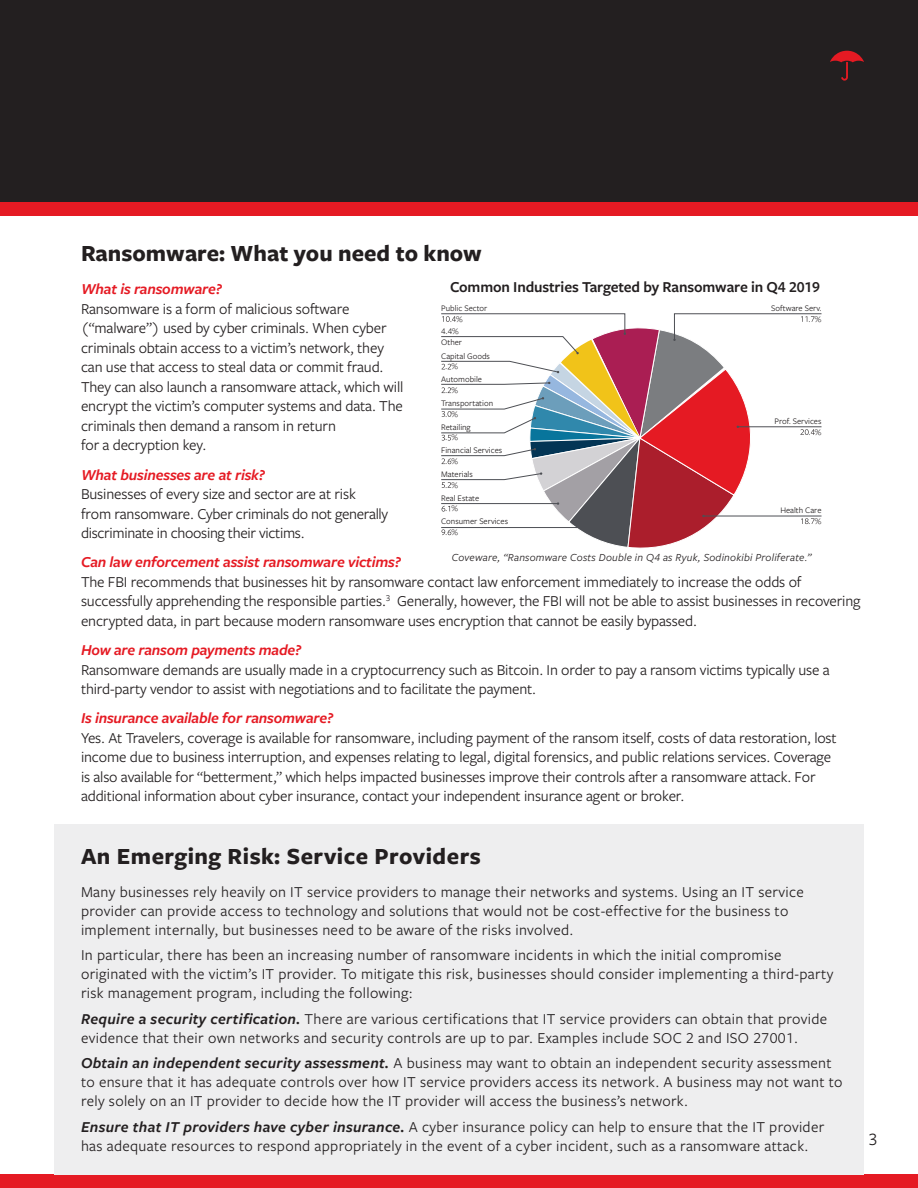
<style>
.page{position:relative;width:918px;height:1188px;background:#fff}
.page>*{position:absolute;margin:0;border:0;box-sizing:border-box;transform-origin:0 0}
.Body_copy{font:700 24px "Freight Sans Pro";letter-spacing:.015em;color:#231f20}
.t1{font:18px "Freight Sans Pro";color:#231f20}
.Body_copy-2{font:15.75px/19.5px "Freight Sans Pro";letter-spacing:-.01em;color:#231f20}
.Body_copy-3{font:15.75px/18.9px "Freight Sans Pro";letter-spacing:.02em;color:#231f20}
.Body_copy-4{font:600 15.75px "Freight Sans Pro";letter-spacing:-.01em;color:#231f20}
.Body_copy-5{font:italic 600 15.75px "Freight Sans Pro";letter-spacing:-.01em;color:#e51a23}
.Body_copy-6{font:italic 11.25px "Freight Sans Pro";letter-spacing:.02em;color:#231f20}
.t2{font:8.85px/10.5px "Freight Sans Pro";color:#231f20}
.s1{font-weight:600;font-style:italic;color:#e51a23}
.s2{font-weight:600;font-style:italic}
</style>
<div class="page">
<div style="left:0;top:1174px;width:918px;height:14px;background:#e51a23"></div>
<svg style="left:441px;top:313px;width:381px;height:235px"></svg>
<div style="left:54px;top:824px;width:810px;height:350px;background:#eeeeef"></div>
<div style="left:0;top:0;width:918px;height:202px;background:#231f20"></div>
<div style="left:0;top:202px;width:918px;height:13px;background:#e51a23"></div>
<svg style="left:830px;top:51px;width:34px;height:30px"></svg>
<p class="Body_copy" style="left:81px;top:237px;width:402px">Ransomware: What you need to know</p>
<p class="Body_copy-5" style="left:81px;top:279px;width:142px">What is ransomware?</p>
<p class="Body_copy-2" style="left:81px;top:298px;width:324px">Ransomware is a form of malicious software (“malware”) used by cyber criminals. When cyber criminals obtain access to a victim’s network, they can use that access to steal data or commit fraud.<br>They can also launch a ransomware attack, which will encrypt the victim’s computer systems and data. The criminals then demand a ransom in return<br>for a decryption key.</p>
<p class="Body_copy-2" style="left:81px;top:464px;width:309px"><span class="s1">What businesses are at risk?<br></span>Businesses of every size and sector are at risk from ransomware. Cyber criminals do not generally discriminate in choosing their victims.</p>
<p class="Body_copy-2" style="left:81px;top:552px;width:781px"><span class="s1">Can law enforcement assist ransomware victims?<br></span>The FBI recommends that businesses hit by ransomware contact law enforcement immediately to increase the odds of successfully apprehending the responsible parties.<sup>3</sup> Generally, however, the FBI will not be able to assist businesses in recovering encrypted data, in part because modern ransomware uses encryption that cannot be easily bypassed.</p>
<p class="Body_copy-2" style="left:81px;top:640px;width:750px"><span class="s1">How are ransom payments made?<br></span>Ransomware demands are usually made in a cryptocurrency such as Bitcoin. In order to pay a ransom victims typically use a third-party vendor to assist with negotiations and to facilitate the payment.</p>
<p class="Body_copy-2" style="left:81px;top:708px;width:757px"><span class="s1">Is insurance available for ransomware?<br></span>Yes. At Travelers, coverage is available for ransomware, including payment of the ransom itself, costs of data restoration, lost income due to business interruption, and expenses relating to legal, digital forensics, and public relations services. Coverage is also available for “betterment,” which helps impacted businesses improve their controls after a ransomware attack. For additional information about cyber insurance, contact your independent insurance agent or broker.</p>
<p class="Body_copy-4" style="left:450px;top:276px;width:372px">Common Industries Targeted by Ransomware in Q4 2019</p>
<p class="t2" style="left:771px;top:303px;width:52px;text-align:right">Software Serv. . %</p>
<p class="t2" style="left:450px;top:303px;width:39px;text-indent:-9px">Public Sector . %</p>
<p class="t2" style="left:446px;top:350px;width:46px;text-indent:-4px">Capital Goods . %</p>
<p class="t2" style="left:446px;top:374px;width:38px;text-indent:-4px">Automobile . %</p>
<p class="t2" style="left:446px;top:398px;width:49px;text-indent:-4px">Transportation . %</p>
<p class="t2" style="left:446px;top:421px;width:27px;text-indent:-4px">Retailing . %</p>
<p class="t2" style="left:446px;top:445px;width:58px;text-indent:-4px">Financial Services . %</p>
<p class="t2" style="left:446px;top:469px;width:29px;text-indent:-4px">Materials . %</p>
<p class="t2" style="left:446px;top:492px;width:35px;text-indent:-4px">Real Estate . %</p>
<p class="t2" style="left:446px;top:516px;width:64px;text-indent:-4px">Consumer Services . %</p>
<p class="t2" style="left:441px;top:325px;width:22px">4.4%<br>Other</p>
<p class="t2" style="left:775px;top:416px;width:49px;text-align:right">Prof. Services . %</p>
<p class="t2" style="left:780px;top:505px;width:43px;text-align:right">Health Care . %</p>
<p class="Body_copy-6" style="left:452px;top:550px;width:361px">Coveware, “Ransomware Costs Double in Q4 as Ryuk, Sodinokibi Proliferate.”</p>
<p class="Body_copy" style="left:81px;top:840px;width:401px">An Emerging Risk: Service Providers</p>
<p class="Body_copy-3" style="left:81px;top:882px;width:724px">Many businesses rely heavily on IT service providers to manage their networks and systems. Using an IT service provider can provide access to technology and solutions that would not be cost-effective for the business to implement internally, but businesses need to be aware of the risks involved.</p>
<p class="Body_copy-3" style="left:81px;top:945px;width:754px">In particular, there has been an increasing number of ransomware incidents in which the initial compromise originated with the victim’s IT provider. To mitigate this risk, businesses should consider implementing a third-party risk management program, including the following:</p>
<p class="Body_copy-3" style="left:81px;top:1008px;width:748px"><span class="s2">Require a security certification.</span> There are various certifications that IT service providers can obtain that provide evidence that their own networks and security controls are up to par. Examples include SOC 2 and ISO 27001.</p>
<p class="Body_copy-3" style="left:81px;top:1053px;width:763px"><span class="s2">Obtain an independent security assessment.</span> A business may want to obtain an independent security assessment to ensure that it has adequate controls over how IT service providers access its network. A business may not want to rely solely on an IT provider to decide how the IT provider will access the business’s network.</p>
<p class="Body_copy-3" style="left:81px;top:1116px;width:745px"><span class="s2">Ensure that IT providers have cyber insurance.</span> A cyber insurance policy can help to ensure that the IT provider has adequate resources to respond appropriately in the event of a cyber incident, such as a ransomware attack.</p>
<p class="t1" style="left:868px;top:1127px;width:10px">3</p>
</div>
